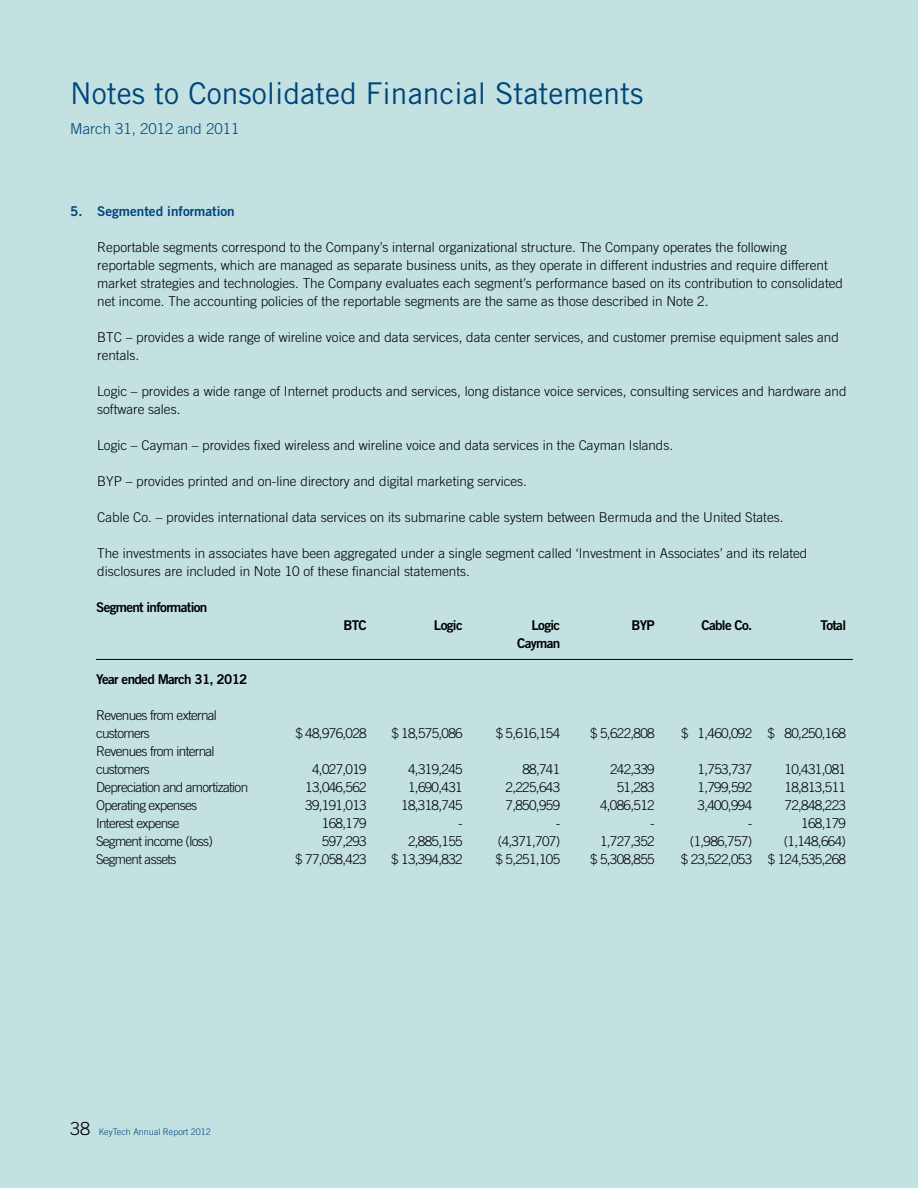
<style>
.page{position:relative;width:918px;height:1188px;background:#c2e1e0}
.page>*{position:absolute;margin:0;border:0;box-sizing:border-box;transform-origin:0 0}
.t1{font:30px "Trade Gothic";color:#00447c}
.t2{font:300 15px "Trade Gothic";color:#00447c}
.t3{font:300 13.5px/18px "Trade Gothic";color:#000}
.t4{font:300 13.5px/18px "Trade Gothic";letter-spacing:-.05em;color:#000}
.t5{font:13.5px "Trade Gothic Bold Two";letter-spacing:-.05em;color:#000}
.t6{font:13.5px "Trade Gothic Bold Two";color:#00447c}
.t7{font:300 9px "Trade Gothic";color:#00447c}
.s1{font-size:18px;color:#000}
</style>
<div class="page">
<hr style="left:96px;top:659px;width:757px;height:1px;background:#000">
<h1 class="t1" style="left:70px;top:75px;width:575px">Notes to Consolidated Financial Statements</h1>
<p class="t2" style="left:70px;top:120px;width:171px">March 31, 2012 and 2011</p>
<p class="t6" style="left:70px;top:203px;width:166px">5. Segmented information</p>
<p class="t3" style="left:97px;top:238px;width:747px">Reportable segments correspond to the Company’s internal organizational structure. The Company operates the following reportable segments, which are managed as separate business units, as they operate in different industries and require different market strategies and technologies. The Company evaluates each segment’s performance based on its contribution to consolidated net income. The accounting policies of the reportable segments are the same as those described in Note 2.</p>
<p class="t3" style="left:97px;top:328px;width:743px">BTC – provides a wide range of wireline voice and data services, data center services, and customer premise equipment sales and rentals.</p>
<p class="t3" style="left:97px;top:382px;width:751px">Logic – provides a wide range of Internet products and services, long distance voice services, consulting services and hardware and software sales.</p>
<p class="t3" style="left:97px;top:436px;width:578px">Logic – Cayman – provides fixed wireless and wireline voice and data services in the Cayman Islands.</p>
<p class="t3" style="left:97px;top:472px;width:431px">BYP – provides printed and on-line directory and digital marketing services.</p>
<p class="t3" style="left:97px;top:508px;width:688px">Cable Co. – provides international data services on its submarine cable system between Bermuda and the United States.</p>
<p class="t3" style="left:97px;top:544px;width:712px">The investments in associates have been aggregated under a single segment called ‘Investment in Associates’ and its related disclosures are included in Note 10 of these financial statements.</p>
<p class="t5" style="left:96px;top:599px;width:113px">Segment information</p>
<p class="t5" style="left:343px;top:617px;width:25px">BTC</p>
<p class="t5" style="left:434px;top:617px;width:30px">Logic</p>
<p class="t5" style="left:531px;top:617px;width:30px">Logic</p>
<p class="t5" style="left:631px;top:617px;width:25px">BYP</p>
<p class="t5" style="left:701px;top:617px;width:52px">Cable Co.</p>
<p class="t5" style="left:821px;top:617px;width:27px">Total</p>
<p class="t5" style="left:517px;top:635px;width:45px">Cayman</p>
<p class="t5" style="left:96px;top:671px;width:153px">Year ended March 31, 2012</p>
<p class="t4" style="left:96px;top:706px;width:122px">Revenues from external customers</p>
<p class="t3" style="left:295px;top:724px;width:73px">$ 48,976,028</p>
<p class="t3" style="left:391px;top:724px;width:73px">$ 18,575,086</p>
<p class="t3" style="left:496px;top:724px;width:66px">$ 5,616,154</p>
<p class="t3" style="left:590px;top:724px;width:66px">$ 5,622,808</p>
<p class="t4" style="left:681px;top:724px;width:167px">$ 1,460,092 $ 80,250,168</p>
<p class="t4" style="left:96px;top:742px;width:120px">Revenues from internal customers</p>
<p class="t3" style="left:312px;top:760px;width:56px">4,027,019</p>
<p class="t3" style="left:408px;top:760px;width:56px">4,319,245</p>
<p class="t3" style="left:522px;top:760px;width:39px">88,741</p>
<p class="t3" style="left:610px;top:760px;width:46px">242,339</p>
<p class="t3" style="left:698px;top:760px;width:56px">1,753,737</p>
<p class="t3" style="left:785px;top:760px;width:63px">10,431,081</p>
<p class="t4" style="left:96px;top:778px;width:154px">Depreciation and amortization</p>
<p class="t3" style="left:305px;top:778px;width:63px">13,046,562</p>
<p class="t3" style="left:408px;top:778px;width:56px">1,690,431</p>
<p class="t3" style="left:506px;top:778px;width:56px">2,225,643</p>
<p class="t3" style="left:617px;top:778px;width:39px">51,283</p>
<p class="t3" style="left:698px;top:778px;width:56px">1,799,592</p>
<p class="t3" style="left:785px;top:778px;width:63px">18,813,511</p>
<p class="t4" style="left:96px;top:796px;width:103px">Operating expenses</p>
<p class="t3" style="left:305px;top:796px;width:63px">39,191,013</p>
<p class="t3" style="left:401px;top:796px;width:63px">18,318,745</p>
<p class="t3" style="left:506px;top:796px;width:56px">7,850,959</p>
<p class="t3" style="left:600px;top:796px;width:56px">4,086,512</p>
<p class="t3" style="left:698px;top:796px;width:56px">3,400,994</p>
<p class="t3" style="left:785px;top:796px;width:63px">72,848,223</p>
<p class="t4" style="left:96px;top:814px;width:85px">Interest expense</p>
<p class="t3" style="left:322px;top:814px;width:46px">168,179</p>
<p class="t3" style="left:458px;top:814px;width:6px">-</p>
<p class="t3" style="left:556px;top:814px;width:6px">-</p>
<p class="t3" style="left:650px;top:814px;width:6px">-</p>
<p class="t3" style="left:748px;top:814px;width:6px">-</p>
<p class="t3" style="left:801px;top:814px;width:46px">168,179</p>
<p class="t4" style="left:96px;top:832px;width:118px">Segment income (loss)</p>
<p class="t3" style="left:322px;top:832px;width:46px">597,293</p>
<p class="t3" style="left:408px;top:832px;width:56px">2,885,155</p>
<p class="t3" style="left:498px;top:832px;width:64px">(4,371,707)</p>
<p class="t3" style="left:600px;top:832px;width:56px">1,727,352</p>
<p class="t3" style="left:690px;top:832px;width:64px">(1,986,757)</p>
<p class="t3" style="left:784px;top:832px;width:64px">(1,148,664)</p>
<p class="t4" style="left:96px;top:850px;width:82px">Segment assets</p>
<p class="t3" style="left:295px;top:850px;width:73px">$ 77,058,423</p>
<p class="t3" style="left:391px;top:850px;width:73px">$ 13,394,832</p>
<p class="t3" style="left:496px;top:850px;width:66px">$ 5,251,105</p>
<p class="t3" style="left:590px;top:850px;width:66px">$ 5,308,855</p>
<p class="t4" style="left:681px;top:850px;width:167px">$ 23,522,053 $ 124,535,268</p>
<p class="t7" style="left:70px;top:1126px;width:142px"><span class="s1">38</span> KeyTech Annual Report 2012</p>
</div>
